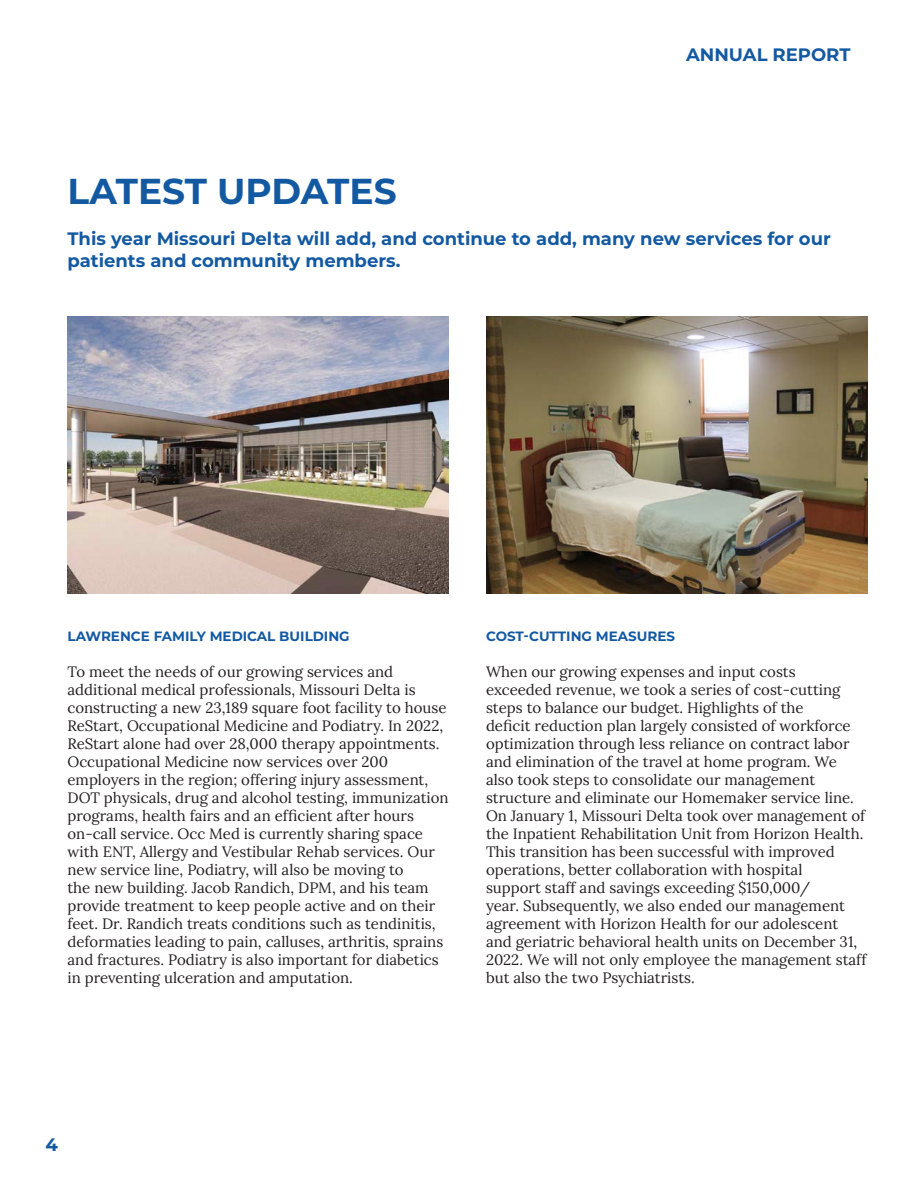
<style>
.page{position:relative;width:918px;height:1188px;background:#fff}
.page>*{position:absolute;margin:0;border:0;box-sizing:border-box;transform-origin:0 0}
.t1{font:700 36px "Montserrat";color:#1359a2}
.t2{font:700 18px/21.6px "Montserrat";color:#1359a2}
.Body_-_title{font:15px/18px "Lora";color:#231f20}
.Body_-_title-2{font:700 13.5px "Montserrat";color:#1359a2}
</style>
<div class="page">
<img style="left:486px;top:316px;width:381px;height:277px">
<img style="left:68px;top:316px;width:381px;height:277px">
<p class="t2" style="left:686px;top:43px;width:166px">ANNUAL REPORT</p>
<p class="t1" style="left:68px;top:165px;width:331px">LATEST UPDATES</p>
<p class="t2" style="left:68px;top:227px;width:765px">This year Missouri Delta will add, and continue to add, many new services for our patients and community members.</p>
<p class="Body_-_title-2" style="left:68px;top:627px;width:284px">LAWRENCE FAMILY MEDICAL BUILDING</p>
<p class="Body_-_title" style="left:68px;top:662px;width:383px">To meet the needs of our growing services and additional medical professionals, Missouri Delta is constructing a new 23,189 square foot facility to house ReStart, Occupational Medicine and Podiatry. In 2022, ReStart alone had over 28,000 therapy appointments.<br>Occupational Medicine now services over 200 employers in the region; offering injury assessment, DOT physicals, drug and alcohol testing, immunization programs, health fairs and an efficient after hours on-call service. Occ Med is currently sharing space with ENT, Allergy and Vestibular Rehab services. Our new service line, Podiatry, will also be moving to<br>the new building. Jacob Randich, DPM, and his team provide treatment to keep people active and on their feet. Dr. Randich treats conditions such as tendinitis, deformaties leading to pain, calluses, arthritis, sprains and fractures. Podiatry is also important for diabetics in preventing ulceration and amputation.</p>
<p class="Body_-_title-2" style="left:486px;top:627px;width:191px">COST-CUTTING MEASURES</p>
<p class="Body_-_title" style="left:486px;top:662px;width:382px">When our growing expenses and input costs<br>exceeded revenue, we took a series of cost-cutting steps to balance our budget. Highlights of the<br>deficit reduction plan largely consisted of workforce optimization through less reliance on contract labor and elimination of the travel at home program. We also took steps to consolidate our management structure and eliminate our Homemaker service line.<br>On January 1, Missouri Delta took over management of the Inpatient Rehabilitation Unit from Horizon Health.<br>This transition has been successful with improved operations, better collaboration with hospital<br>support staff and savings exceeding $150,000/<br>year. Subsequently, we also ended our management agreement with Horizon Health for our adolescent and geriatric behavioral health units on December 31, 2022. We will not only employee the management staff but also the two Psychiatrists.</p>
<p class="t2" style="left:45px;top:1133px;width:14px">4</p>
</div>
